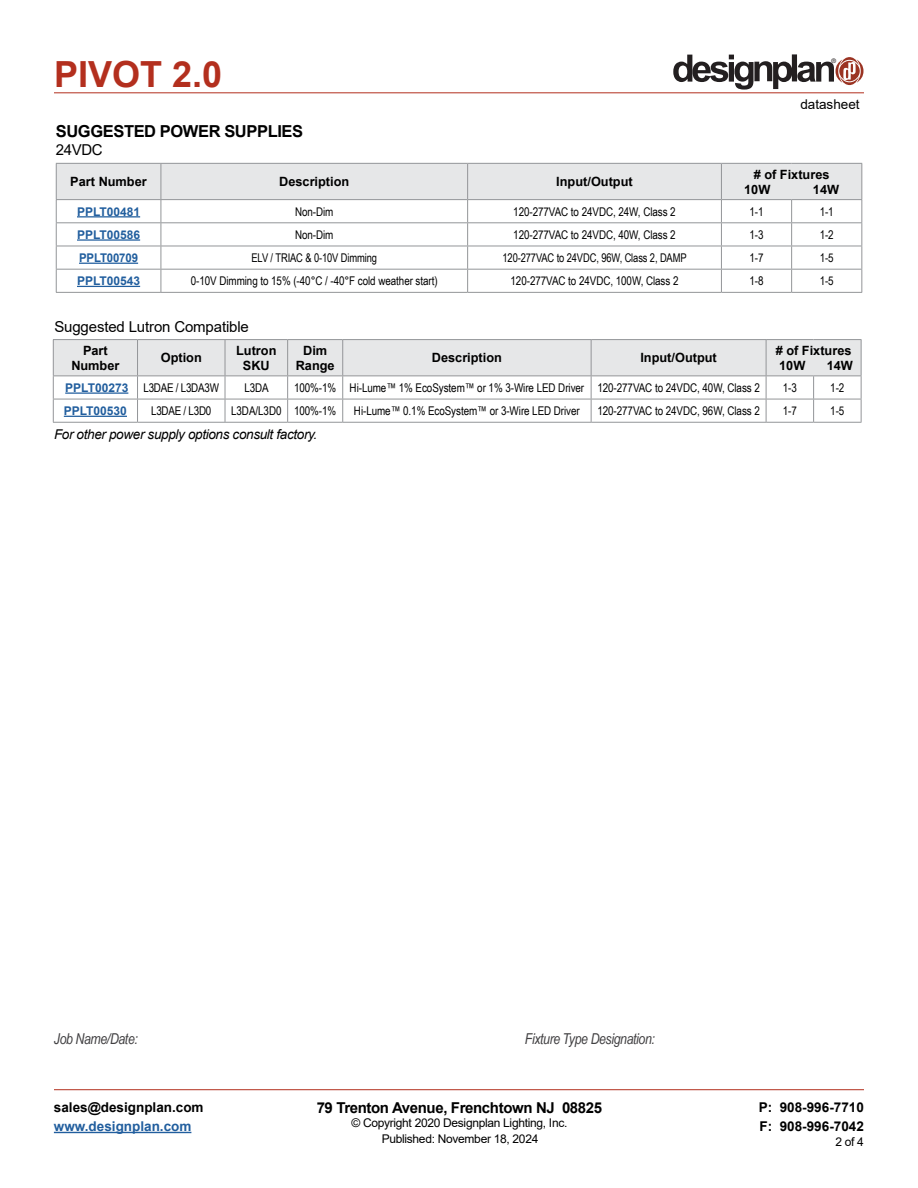
<style>
.page{position:relative;width:918px;height:1188px;background:#fff}
.page>*{position:absolute;margin:0;border:0;box-sizing:border-box;transform-origin:0 0}
.t1{font:700 36px "Arial";color:#b32f1e}
.t2{font:700 16.5px "Arial";letter-spacing:-.025em;color:#000}
.t3{font:italic 15px "Arial Narrow";letter-spacing:-.025em;color:#414042}
.t4{font:700 15px "Arial";letter-spacing:-.025em;color:#000}
.t5{font:15px "Arial";letter-spacing:-.01em;color:#000}
.t6{font:700 13.5px/19.5px "Arial";color:#000}
.t7{font:italic 13.5px "Arial";letter-spacing:-.025em;color:#000}
.t8{font:700 13.5px "Arial";color:#215e9e}
.t9{font:13.5px "Arial";color:#000}
.t10{font:700 12.75px/15px "Arial";color:#000;text-align:center}
.t11{font:12px "Arial Narrow";letter-spacing:-.005em;color:#000}
.t12{font:12px "Arial";letter-spacing:-.025em;color:#000}
.t13{font:12px "Arial Narrow";letter-spacing:-.005em;color:#000;scale:.95 1}
.t14{font:700 12px "Arial";color:#215e9e}
.t15{font:700 12px "Arial";color:#215e9e;scale:.95 1}
.t16{font:6.3px "Helvetica";color:#231f20}
</style>
<div class="page">
<hr style="left:54px;top:93px;width:810px;height:1px;background:#b32f1e">
<hr style="left:54px;top:1089px;width:810px;height:1px;background:#b32f1e">
<hr style="left:54px;top:1132px;width:137px;height:1px;background:#215e9e">
<svg style="left:673px;top:54px;width:190px;height:36px"></svg>
<hr style="left:161px;top:292px;width:307px;height:1px;background:#939598">
<hr style="left:468px;top:292px;width:253px;height:1px;background:#939598">
<hr style="left:721px;top:292px;width:71px;height:1px;background:#939598">
<hr style="left:792px;top:292px;width:70px;height:1px;background:#939598">
<hr style="left:56px;top:292px;width:105px;height:1px;background:#939598">
<svg style="left:56px;top:163px;width:806px;height:129px"></svg>
<hr style="left:77px;top:216px;width:63px;height:1px;background:#215e9e">
<hr style="left:77px;top:239px;width:63px;height:2px;background:#215e9e">
<hr style="left:79px;top:263px;width:59px;height:1px;background:#215e9e">
<hr style="left:77px;top:286px;width:63px;height:1px;background:#215e9e">
<hr style="left:53px;top:422px;width:85px;height:1px;background:#939598">
<hr style="left:138px;top:422px;width:87px;height:1px;background:#939598">
<hr style="left:225px;top:422px;width:63px;height:1px;background:#939598">
<hr style="left:288px;top:422px;width:55px;height:1px;background:#939598">
<hr style="left:343px;top:422px;width:248px;height:1px;background:#939598">
<hr style="left:591px;top:422px;width:175px;height:1px;background:#939598">
<hr style="left:766px;top:422px;width:48px;height:1px;background:#939598">
<hr style="left:53px;top:339px;width:85px;height:1px;background:#939598">
<hr style="left:138px;top:339px;width:87px;height:1px;background:#939598">
<hr style="left:225px;top:339px;width:63px;height:1px;background:#939598">
<hr style="left:288px;top:339px;width:55px;height:1px;background:#939598">
<hr style="left:343px;top:339px;width:248px;height:1px;background:#939598">
<hr style="left:591px;top:339px;width:175px;height:1px;background:#939598">
<hr style="left:766px;top:339px;width:48px;height:1px;background:#939598">
<hr style="left:814px;top:339px;width:48px;height:1px;background:#939598">
<svg style="left:53px;top:340px;width:809px;height:82px"></svg>
<hr style="left:814px;top:422px;width:48px;height:1px;background:#939598">
<hr style="left:65px;top:392px;width:63px;height:2px;background:#215e9e">
<hr style="left:64px;top:416px;width:63px;height:1px;background:#215e9e">
<h1 class="t1" style="left:54px;top:49px;width:170px">PIVOT 2.0</h1>
<h2 class="t2" style="left:56px;top:120px;width:249px">SUGGESTED POWER SUPPLIES</h2>
<p class="t5" style="left:56px;top:140px;width:48px">24VDC</p>
<p class="t16" style="left:832px;top:57px;width:6px">®</p>
<p class="t9" style="left:800px;top:95px;width:61px">datasheet</p>
<p class="t10" style="left:70px;top:174px;width:78px">Part Number</p>
<p class="t10" style="left:279px;top:174px;width:72px">Description</p>
<p class="t10" style="left:556px;top:174px;width:78px">Input/Output</p>
<p class="t10" style="left:744px;top:167px;width:87px;text-align:left;text-indent:10px"># of Fixtures<br>10W</p>
<p class="t10" style="left:813px;top:182px;width:28px">14W</p>
<p class="t14" style="left:77px;top:203px;width:65px">PPLT00481</p>
<p class="t11" style="left:295px;top:203px;width:40px">Non-Dim</p>
<p class="t11" style="left:513px;top:203px;width:164px">120-277VAC to 24VDC, 24W, Class 2</p>
<p class="t11" style="left:749px;top:203px;width:16px">1-1</p>
<p class="t11" style="left:820px;top:203px;width:16px">1-1</p>
<p class="t14" style="left:77px;top:226px;width:65px">PPLT00586</p>
<p class="t11" style="left:295px;top:226px;width:40px">Non-Dim</p>
<p class="t11" style="left:513px;top:226px;width:164px">120-277VAC to 24VDC, 40W, Class 2</p>
<p class="t11" style="left:749px;top:226px;width:16px">1-3</p>
<p class="t11" style="left:820px;top:226px;width:16px">1-2</p>
<p class="t15" style="left:79px;top:249px;width:64px">PPLT00709</p>
<p class="t13" style="left:252px;top:249px;width:134px">ELV / TRIAC &amp; 0-10V Dimming</p>
<p class="t13" style="left:503px;top:249px;width:195px">120-277VAC to 24VDC, 96W, Class 2, DAMP</p>
<p class="t11" style="left:749px;top:249px;width:16px">1-7</p>
<p class="t11" style="left:820px;top:249px;width:16px">1-5</p>
<p class="t14" style="left:77px;top:272px;width:65px">PPLT00543</p>
<p class="t11" style="left:191px;top:272px;width:248px">0-10V Dimming to 15% (-40°C / -40°F cold weather start)</p>
<p class="t11" style="left:511px;top:272px;width:169px">120-277VAC to 24VDC, 100W, Class 2</p>
<p class="t11" style="left:749px;top:272px;width:16px">1-8</p>
<p class="t11" style="left:820px;top:272px;width:16px">1-5</p>
<p class="t5" style="left:54px;top:316px;width:196px">Suggested Lutron Compatible</p>
<p class="t10" style="left:71px;top:343px;width:50px">Part<br>Number</p>
<p class="t10" style="left:161px;top:351px;width:43px">Option</p>
<p class="t10" style="left:236px;top:343px;width:42px">Lutron<br>SKU</p>
<p class="t10" style="left:296px;top:343px;width:40px">Dim<br>Range</p>
<p class="t10" style="left:432px;top:351px;width:72px">Description</p>
<p class="t10" style="left:640px;top:351px;width:78px">Input/Output</p>
<p class="t10" style="left:776px;top:343px;width:77px;text-align:left"># of Fixtures<br>10W</p>
<p class="t10" style="left:827px;top:358px;width:28px">14W</p>
<p class="t14" style="left:65px;top:379px;width:65px">PPLT00273</p>
<p class="t11" style="left:144px;top:379px;width:77px">L3DAE / L3DA3W</p>
<p class="t11" style="left:244px;top:379px;width:26px">L3DA</p>
<p class="t11" style="left:294px;top:379px;width:467px">100%-1% Hi-Lume™ 1% EcoSystem™ or 1% 3-Wire LED Driver 120-277VAC to 24VDC, 40W, Class 2</p>
<p class="t11" style="left:783px;top:379px;width:16px">1-3</p>
<p class="t11" style="left:830px;top:379px;width:16px">1-2</p>
<p class="t14" style="left:64px;top:402px;width:65px">PPLT00530</p>
<p class="t11" style="left:151px;top:402px;width:62px">L3DAE / L3D0</p>
<p class="t11" style="left:231px;top:402px;width:107px">L3DA/L3D0 100%-1%</p>
<p class="t11" style="left:354px;top:402px;width:227px">Hi-Lume™ 0.1% EcoSystem™ or 3-Wire LED Driver</p>
<p class="t11" style="left:597px;top:402px;width:164px">120-277VAC to 24VDC, 96W, Class 2</p>
<p class="t11" style="left:783px;top:402px;width:16px">1-7</p>
<p class="t11" style="left:830px;top:402px;width:16px">1-5</p>
<p class="t7" style="left:54px;top:425px;width:265px">For other power supply options consult factory.</p>
<p class="t3" style="left:54px;top:1028px;width:85px">Job Name/Date:</p>
<p class="t3" style="left:525px;top:1029px;width:132px">Fixture Type Designation:</p>
<p class="t6" style="left:54px;top:1097px;width:151px">sales@designplan.com</p>
<p class="t8" style="left:54px;top:1117px;width:139px">www.designplan.com</p>
<p class="t4" style="left:317px;top:1097px;width:287px">79 Trenton Avenue, Frenchtown NJ 08825</p>
<p class="t12" style="left:351px;top:1115px;width:217px">© Copyright 2020 Designplan Lighting, Inc.</p>
<p class="t6" style="left:759px;top:1097px;width:107px">P: 908-996-7710<br>F: 908-996-7042</p>
<p class="t12" style="left:382px;top:1130px;width:158px">Published: November 18, 2024</p>
<p class="t12" style="left:835px;top:1133px;width:30px">2 of 4</p>
</div>
